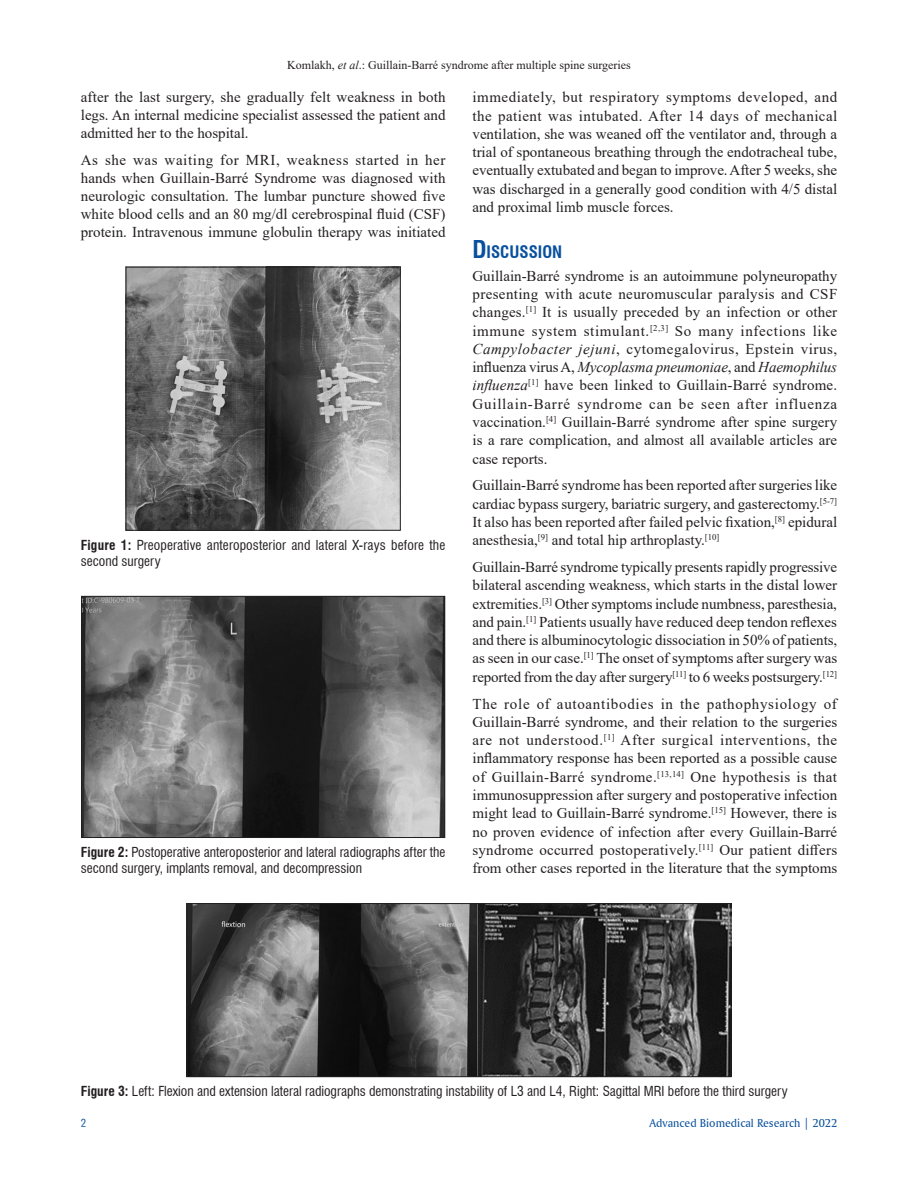
<style>
.page{position:relative;width:918px;height:1188px;background:#fff}
.page>*{position:absolute;margin:0;border:0;box-sizing:border-box;transform-origin:0 0}
.t1{font:700 condensed 16.8px "Swiss 721 BT";color:#08509d}
.TX{font:15px/18.3px "Times New Roman";color:#231f20;text-align:justify}
.FGC{font:condensed 13.5px/16.2px "Swiss 721 BT";color:#231f20}
.t2{font:12px "Times New Roman";color:#231f20}
.t3{font:12px "Amerigo BT Roman A";color:#08509d}
.t4{font:12px "Bell Centennial BT Address";color:#08509d}
.s1{font-style:italic}
.s2{font-weight:700}
.s3{font-size:24px}
</style>
<div class="page">
<img style="left:128px;top:269px;width:271px;height:259px">
<div style="left:126px;top:267px;width:275px;height:263px;border:1px solid #231f20"></div>
<img style="left:83px;top:598px;width:360px;height:238px">
<div style="left:81px;top:596px;width:364px;height:242px;border:1px solid #231f20"></div>
<img style="left:189px;top:905px;width:540px;height:170px">
<div style="left:187px;top:903px;width:544px;height:174px;border:1px solid #231f20"></div>
<p class="t2" style="left:287px;top:56px;width:345px">Komlakh, <span class="s1">et al</span>.: Guillain‑Barré syndrome after multiple spine surgeries</p>
<p class="TX" style="left:81px;top:88px;width:366px">after the last surgery, she gradually felt weakness in both legs. An internal medicine specialist assessed the patient and admitted her to the hospital.</p>
<p class="TX" style="left:81px;top:150px;width:366px">As she was waiting for MRI, weakness started in her hands when Guillain‑Barré Syndrome was diagnosed with neurologic consultation. The lumbar puncture showed five white blood cells and an 80 mg/dl cerebrospinal fluid (CSF) protein. Intravenous immune globulin therapy was initiated</p>
<p class="FGC" style="left:81px;top:537px;width:366px"><span class="s2">Figure 1:</span> Preoperative anteroposterior and lateral X‑rays before the second surgery</p>
<p class="FGC" style="left:81px;top:844px;width:366px"><span class="s2">Figure 2:</span> Postoperative anteroposterior and lateral radiographs after the second surgery, implants removal, and decompression</p>
<p class="TX" style="left:472px;top:88px;width:366px">immediately, but respiratory symptoms developed, and the patient was intubated. After 14 days of mechanical ventilation, she was weaned off the ventilator and, through a trial of spontaneous breathing through the endotracheal tube, eventually extubated and began to improve. After 5 weeks, she was discharged in a generally good condition with 4/5 distal and proximal limb muscle forces.</p>
<h1 class="t1" style="left:472px;top:242px;width:91px"><span class="s3">D</span>ISCUSSION</h1>
<p class="TX" style="left:472px;top:266px;width:366px">Guillain‑Barré syndrome is an autoimmune polyneuropathy presenting with acute neuromuscular paralysis and CSF changes.<sup>[1]</sup> It is usually preceded by an infection or other immune system stimulant.<sup>[2,3]</sup> So many infections like <span class="s1">Campylobacter jejuni</span>, cytomegalovirus, Epstein virus, influenza virus A, <span class="s1">Mycoplasma pneumoniae</span>, and <span class="s1">Haemophilus influenza</span><sup>[1]</sup> have been linked to Guillain‑Barré syndrome.<br>Guillain‑Barré syndrome can be seen after influenza vaccination.<sup>[4]</sup> Guillain‑Barré syndrome after spine surgery is a rare complication, and almost all available articles are case reports.</p>
<p class="TX" style="left:472px;top:476px;width:366px">Guillain‑Barré syndrome has been reported after surgeries like cardiac bypass surgery, bariatric surgery, and gasterectomy.<sup>[5‑7] </sup>It also has been reported after failed pelvic fixation,<sup>[8]</sup> epidural anesthesia,<sup>[9]</sup> and total hip arthroplasty.<sup>[10]</sup></p>
<p class="TX" style="left:473px;top:557px;width:366px">Guillain‑Barré syndrome typically presents rapidly progressive bilateral ascending weakness, which starts in the distal lower extremities.<sup>[3]</sup> Other symptoms include numbness, paresthesia, and pain.<sup>[1]</sup> Patients usually have reduced deep tendon reflexes and there is albuminocytologic dissociation in 50% of patients, as seen in our case.<sup>[1]</sup> The onset of symptoms after surgery was reported from the day after surgery<sup>[11]</sup> to 6 weeks postsurgery.<sup>[12]</sup></p>
<p class="TX" style="left:473px;top:694px;width:366px">The role of autoantibodies in the pathophysiology of Guillain‑Barré syndrome, and their relation to the surgeries are not understood.<sup>[1]</sup> After surgical interventions, the inflammatory response has been reported as a possible cause of Guillain‑Barré syndrome.<sup>[13,14]</sup> One hypothesis is that immunosuppression after surgery and postoperative infection might lead to Guillain‑Barré syndrome.<sup>[15]</sup> However, there is no proven evidence of infection after every Guillain‑Barré syndrome occurred postoperatively.<sup>[11]</sup> Our patient differs from other cases reported in the literature that the symptoms</p>
<p class="FGC" style="left:81px;top:1083px;width:708px"><span class="s2">Figure 3:</span> Left: Flexion and extension lateral radiographs demonstrating instability of L3 and L4, Right: Sagittal MRI before the third surgery</p>
<p class="t4" style="left:81px;top:1116px;width:7px">2</p>
<p class="t3" style="left:649px;top:1116px;width:189px">Advanced Biomedical Research | 2022</p>
</div>
